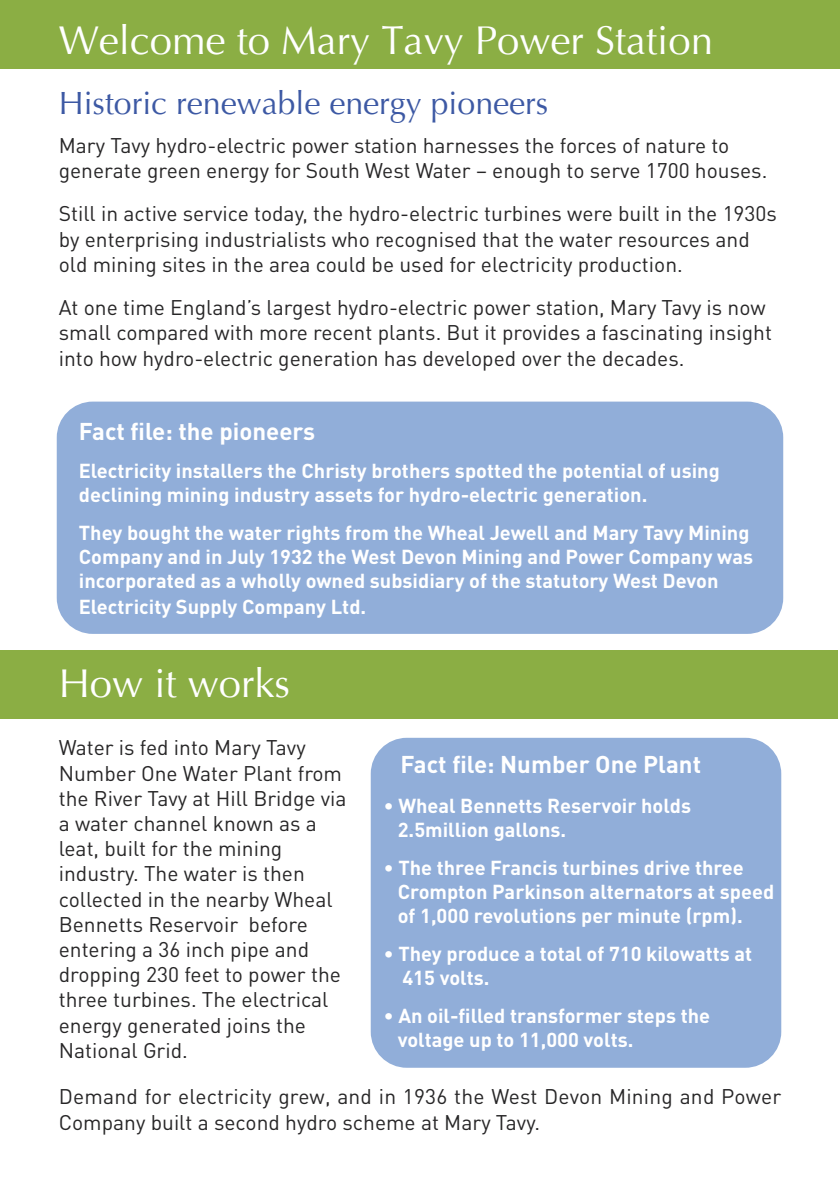
<style>
.page{position:relative;width:840px;height:1191px;background:#fff}
.page>*{position:absolute;margin:0;border:0;box-sizing:border-box;transform-origin:0 0}
.t1{font:40px "Optima";color:#fff}
.t2{font:32px "Optima";color:#3d59a4}
.t3{font:700 24px "DINOT";color:#fff}
.t4{font:21px/25.2px "DINOT";color:#272627}
.t5{font:700 20px/24px "DINOT";color:#fff}
</style>
<div class="page">
<div style="left:0;top:0;width:839px;height:69px;background:#8bae44"></div>
<div style="left:57px;top:401px;width:725px;height:233px;background:#91aed9;border-radius:36px"></div>
<div style="left:0;top:650px;width:837px;height:68px;background:#8bae44"></div>
<div style="left:370px;top:738px;width:410px;height:329px;background:#91aed9;border-radius:36px"></div>
<h1 class="t1" style="left:59px;top:15px;width:655px">Welcome to Mary Tavy Power Station</h1>
<h2 class="t2" style="left:59px;top:83px;width:491px">Historic renewable energy pioneers</h2>
<p class="t4" style="left:59px;top:135px;width:709px">Mary Tavy hydro-electric power station harnesses the forces of nature to generate green energy for South West Water – enough to serve 1700 houses.</p>
<p class="t4" style="left:59px;top:204px;width:719px">Still in active service today, the hydro-electric turbines were built in the 1930s by enterprising industrialists who recognised that the water resources and old mining sites in the area could be used for electricity production.</p>
<p class="t4" style="left:59px;top:297px;width:714px">At one time England’s largest hydro-electric power station, Mary Tavy is now small compared with more recent plants. But it provides a fascinating insight into how hydro-electric generation has developed over the decades.</p>
<p class="t3" style="left:79px;top:422px;width:238px">Fact file: the pioneers</p>
<p class="t5" style="left:79px;top:460px;width:642px">Electricity installers the Christy brothers spotted the potential of using declining mining industry assets for hydro-electric generation.</p>
<p class="t5" style="left:79px;top:522px;width:675px">They bought the water rights from the Wheal Jewell and Mary Tavy Mining<br>Company and in July 1932 the West Devon Mining and Power Company was incorporated as a wholly owned subsidiary of the statutory West Devon</p>
<p class="t5" style="left:79px;top:596px;width:289px">Electricity Supply Company Ltd.</p>
<h1 class="t1" style="left:59px;top:658px;width:233px">How it works</h1>
<p class="t4" style="left:59px;top:737px;width:289px">Water is fed into Mary Tavy<br>Number One Water Plant from the River Tavy at Hill Bridge via a water channel known as a leat, built for the mining industry. The water is then collected in the nearby Wheal<br>Bennetts Reservoir before entering a 36 inch pipe and dropping 230 feet to power the three turbines. The electrical energy generated joins the<br>National Grid.</p>
<p class="t3" style="left:400px;top:756px;width:302px">Fact file: Number One Plant</p>
<p class="t5" style="left:397px;top:796px;width:295px;text-indent:-14px">• Wheal Bennetts Reservoir holds<br>2.5million gallons.</p>
<p class="t5" style="left:397px;top:858px;width:378px;text-indent:-14px">• The three Francis turbines drive three<br>Crompton Parkinson alternators at speed of 1,000 revolutions per minute (rpm).</p>
<p class="t5" style="left:402px;top:944px;width:351px;text-indent:-19px">• They produce a total of 710 kilowatts at<br>415 volts.</p>
<p class="t5" style="left:397px;top:1006px;width:313px;text-indent:-14px">• An oil-filled transformer steps the voltage up to 11,000 volts.</p>
<p class="t4" style="left:59px;top:1086px;width:723px;line-height:26px">Demand for electricity grew, and in 1936 the West Devon Mining and Power<br>Company built a second hydro scheme at Mary Tavy.</p>
</div>
